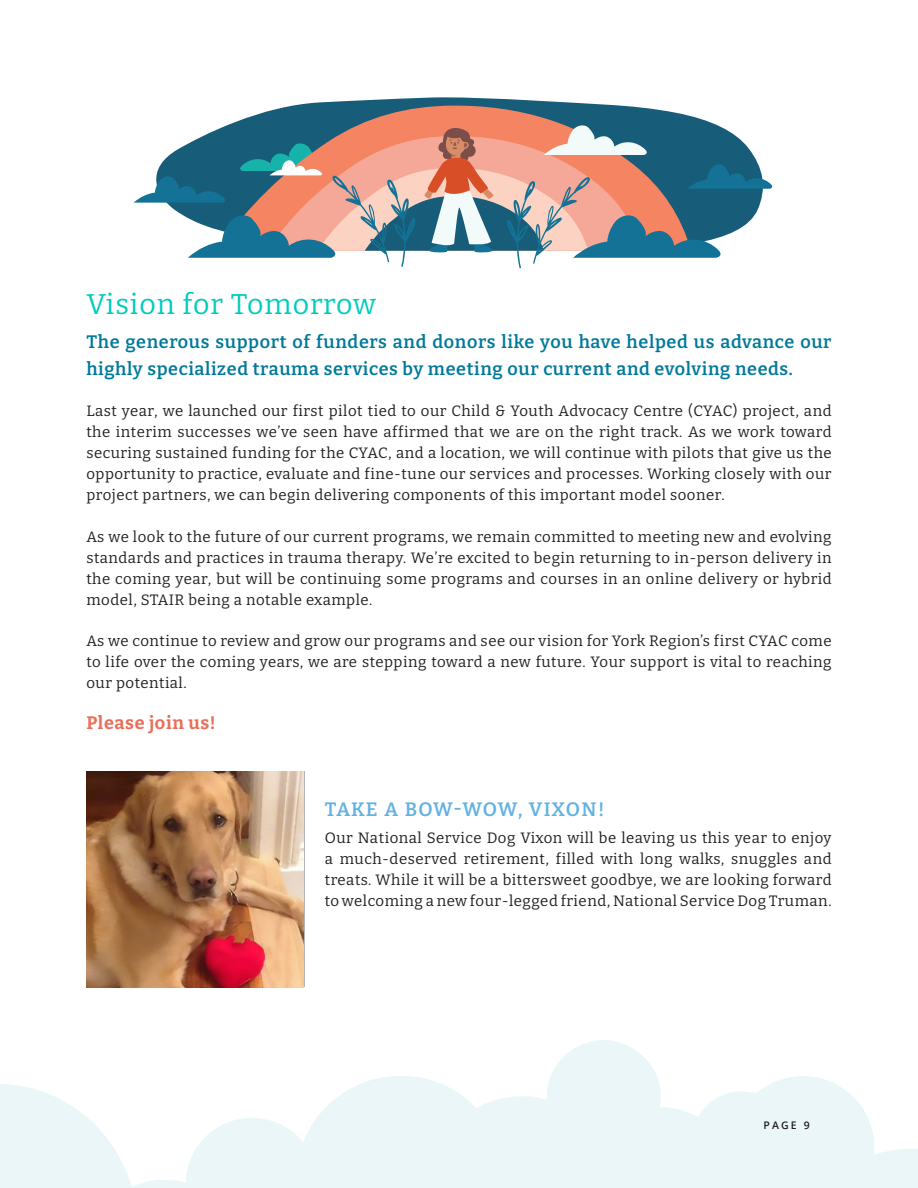
<style>
.page{position:relative;width:918px;height:1188px;background:#fff}
.page>*{position:absolute;margin:0;border:0;box-sizing:border-box;transform-origin:0 0}
.t1{font:28.5px "Bitter";letter-spacing:.035em;color:#00ccbe}
.t2{font:600 19.35px "Bitter";letter-spacing:.045em;color:#62b2e3}
.t3{font:600 18px/27px "Bitter";letter-spacing:.035em;color:#007a9a}
.t4{font:700 18px "Bitter";letter-spacing:.035em;color:#e96f5a}
.t5{font:15px/21px "Bitter";letter-spacing:.035em;color:#231f20;text-align:justify}
.t6{font:600 10.5px "Open Sans";color:#231f20}
</style>
<div class="page">
<svg style="left:0;top:1040px;width:918px;height:148px;fill:#eaf6f8"></svg>
<img style="left:86px;top:771px;width:218px;height:216px">
<svg style="left:297px;top:97px;width:418px;height:27px"></svg>
<svg style="left:230px;top:105px;width:461px;height:19px;background:#6e7880"></svg>
<svg style="left:134px;top:124px;width:638px;height:144px"></svg>
<h1 class="t1" style="left:86px;top:286px;width:291px">Vision for Tomorrow</h1>
<p class="t3" style="left:86px;top:328px;width:747px">The generous support of funders and donors like you have helped us advance our highly specialized trauma services by meeting our current and evolving needs.</p>
<p class="t5" style="left:86px;top:400px;width:747px">Last year, we launched our first pilot tied to our Child &amp; Youth Advocacy Centre (CYAC) project, and the interim successes we’ve seen have affirmed that we are on the right track. As we work toward securing sustained funding for the CYAC, and a location, we will continue with pilots that give us the opportunity to practice, evaluate and fine-tune our services and processes. Working closely with our project partners, we can begin delivering components of this important model sooner.</p>
<p class="t5" style="left:86px;top:525px;width:747px">As we look to the future of our current programs, we remain committed to meeting new and evolving standards and practices in trauma therapy. We’re excited to begin returning to in-person delivery in the coming year, but will be continuing some programs and courses in an online delivery or hybrid model, STAIR being a notable example.</p>
<p class="t5" style="left:86px;top:630px;width:747px">As we continue to review and grow our programs and see our vision for York Region’s first CYAC come to life over the coming years, we are stepping toward a new future. Your support is vital to reaching our potential.</p>
<p class="t4" style="left:86px;top:711px;width:131px">Please join us!</p>
<p class="t2" style="left:325px;top:797px;width:281px">TAKE A BOW-WOW, VIXON!</p>
<p class="t5" style="left:325px;top:827px;width:508px">Our National Service Dog Vixon will be leaving us this year to enjoy a much-deserved retirement, filled with long walks, snuggles and treats. While it will be a bittersweet goodbye, we are looking forward to welcoming a new four-legged friend, National Service Dog Truman.</p>
<p class="t6" style="left:764px;top:1118px;width:48px">PAGE 9</p>
</div>
